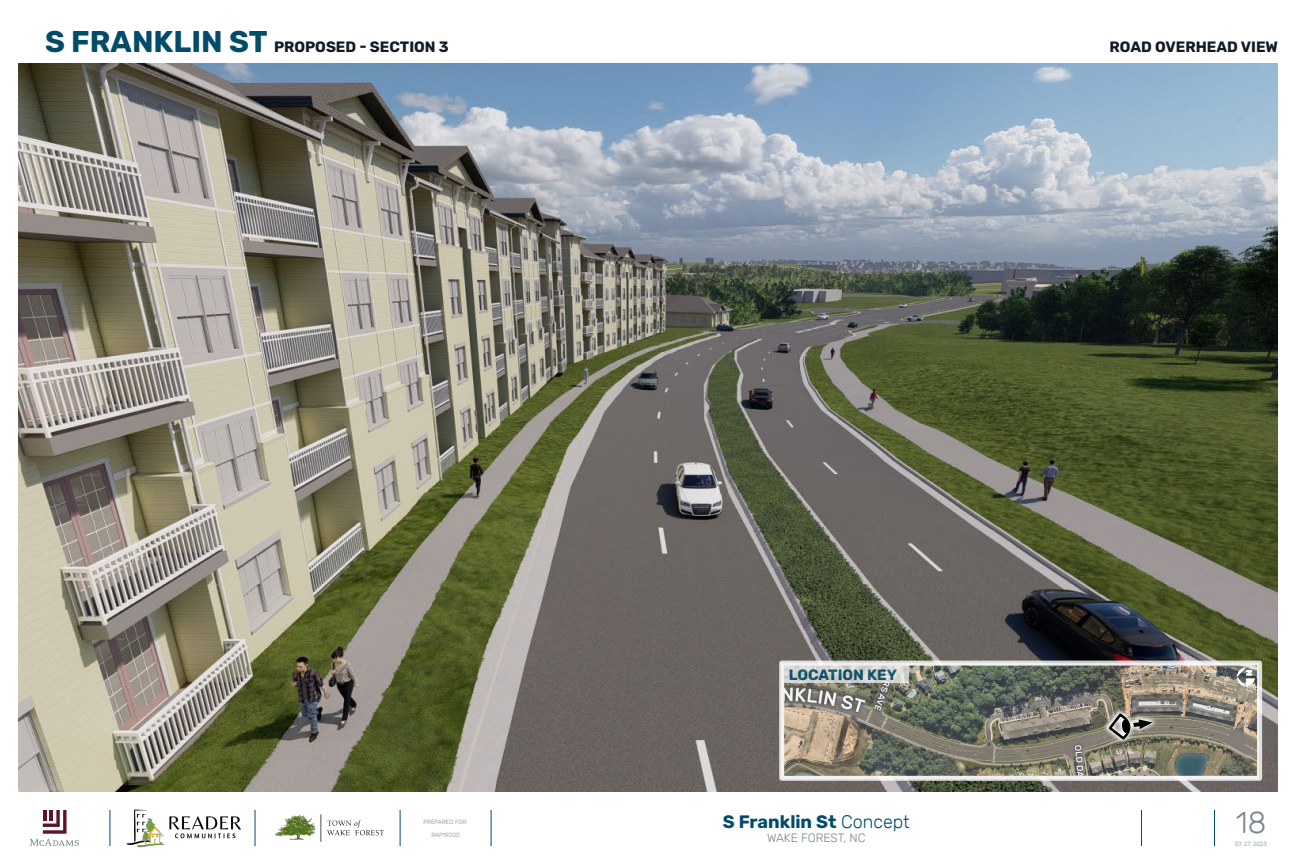
<style>
.page{position:relative;width:1296px;height:864px;background:#fff}
.page>*{position:absolute;margin:0;border:0;box-sizing:border-box;transform-origin:0 0}
.t1{font:300 30px "Rubik";color:#788592}
.t2{font:700 18px "Rubik";color:#024c6a}
.Page_Title{font:700 15px "Rubik";color:#101b26}
.t3{font:700 15px "Rubik";color:#024c6a}
.t4{font:300 12px "Rubik";color:#788592}
.t5{font:300 6px/12.9px "Rubik";color:#788592;text-align:center}
.s1{font-size:30px;color:#024c6a}
.s2{font-weight:300}
</style>
<div class="page">
<img style="left:18px;top:63px;width:1260px;height:729px">
<img style="left:785px;top:667px;width:471px;height:108px">
<div style="left:779px;top:661px;width:483px;height:120px;border:5px solid #fff"></div>
<svg style="left:784px;top:665px;width:124px;height:18px;background:#d5d5d3"></svg>
<svg style="left:1100px;top:703px;width:61px;height:45px;background:#838074"></svg>
<svg style="left:1237px;top:667px;width:18px;height:20px"></svg>
<svg style="left:30px;top:810px;width:49px;height:36px"></svg>
<hr style="left:1214px;top:810px;width:1px;height:36px;background:#024c6a">
<hr style="left:1141px;top:810px;width:1px;height:36px;background:#024c6a">
<hr style="left:400px;top:810px;width:1px;height:36px;background:#024c6a">
<hr style="left:491px;top:810px;width:1px;height:36px;background:#024c6a">
<img style="left:126px;top:809px;width:116px;height:39px">
<img style="left:275px;top:814px;width:109px;height:28px">
<hr style="left:109px;top:810px;width:1px;height:36px;background:#024c6a">
<hr style="left:255px;top:810px;width:1px;height:36px;background:#024c6a">
<p class="Page_Title" style="left:45px;top:38px;width:405px"><span class="s1">S FRANKLIN ST</span> PROPOSED - SECTION 3</p>
<p class="Page_Title" style="left:1110px;top:38px;width:170px">ROAD OVERHEAD VIEW</p>
<p class="t5" style="left:423px;top:815px;width:46px">PREPARED FOR:<br>RAP19000</p>
<p class="t3" style="left:789px;top:666px;width:110px">LOCATION KEY</p>
<p class="t2" style="left:723px;top:811px;width:188px">S Franklin St <span class="s2">Concept</span></p>
<p class="t4" style="left:767px;top:831px;width:100px">WAKE FOREST, NC</p>
<h1 class="t1" style="left:1236px;top:805px;width:32px">18</h1>
<p class="t5" style="left:1235px;top:838px;width:33px">07. 27. 2023</p>
</div>
